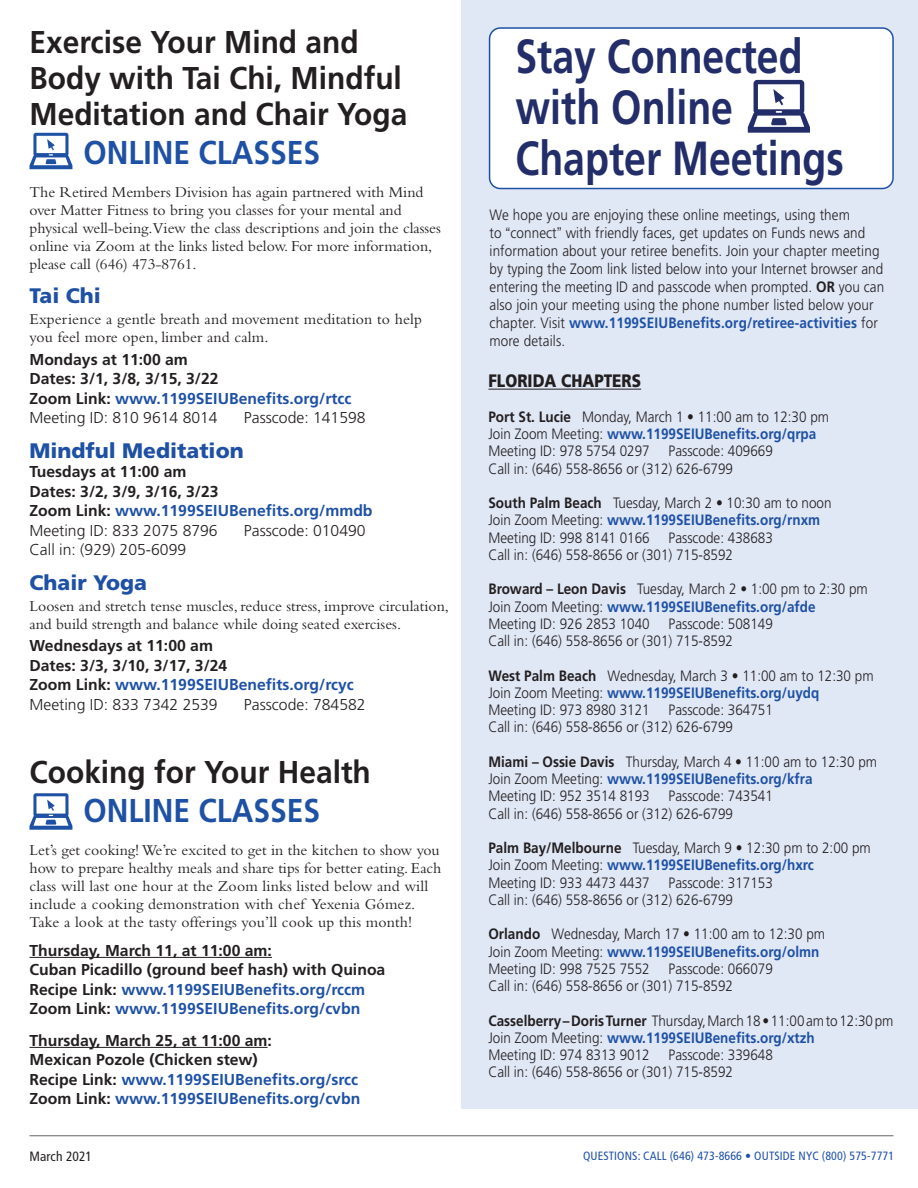
<style>
.page{position:relative;width:918px;height:1188px;background:#fff}
.page>*{position:absolute;margin:0;border:0;box-sizing:border-box;transform-origin:0 0}
.t1{font:700 47.85px/51px "Frutiger";color:#222d69;scale:.82 1}
.t2{font:700 33px "Frutiger";color:#1e51a4;scale:.91 1}
.t3{font:700 31.5px/36px "Frutiger";color:#231f20;scale:.95 1}
.t4{font:900 21px "Frutiger";color:#1e51a4}
.t5{font:900 18px "Frutiger";color:#231f20;scale:.85 1}
.t6{font:15.75px/18px "Bembo";color:#231f20}
.t7{font:700 15.75px/19.5px "Frutiger";color:#231f20}
.t8{font:300 15.75px "Frutiger";color:#231f20}
.t9{font:300 15px/17.2px "Frutiger";color:#231f20;scale:.9 1}
.t10{font:condensed 13.5px "Frutiger";letter-spacing:.01em;color:#231f20}
.t11{font:condensed 12px "Frutiger";letter-spacing:.01em;color:#1e51a4}
.s1{color:#1e51a4}
.s2{font-weight:300}
.s3{font-family:"Helvetica Neue LT Std"}
.s4{font-weight:700}
.s5{font-weight:700;color:#1e51a4}
</style>
<div class="page">
<div style="left:461px;top:0;width:457px;height:1108px;background:#e0e7f5"></div>
<hr style="left:29px;top:1136px;width:864px;height:1px;background:#636466">
<svg style="left:29px;top:793px;width:43px;height:37px"></svg>
<hr style="left:29px;top:957px;width:243px;height:1px;background:#231f20">
<hr style="left:29px;top:1047px;width:239px;height:1px;background:#231f20">
<svg style="left:29px;top:133px;width:43px;height:36px"></svg>
<div style="left:490px;top:28px;width:403px;height:161px;background:#fff;border-radius:11px"></div>
<div style="left:489px;top:27px;width:405px;height:162px;border:2px solid #1e51a4;border-radius:11px"></div>
<svg style="left:748px;top:80px;width:62px;height:53px"></svg>
<hr style="left:488px;top:389px;width:153px;height:1px;background:#231f20">
<p class="t3" style="left:29px;top:23px;width:399px">Exercise Your Mind and<br>Body with Tai Chi, Mindful<br>Meditation and Chair Yoga</p>
<p class="t2" style="left:83px;top:133px;width:262px">ONLINE CLASSES</p>
<p class="t6" style="left:29px;top:182px;width:413px">The Retired Members Division has again partnered with Mind over Matter Fitness to bring you classes for your mental and physical well-being.View the class descriptions and join the classes online via Zoom at the links listed below. For more information, please call (646) 473-8761.</p>
<p class="t4" style="left:29px;top:283px;width:73px">Tai Chi</p>
<p class="t6" style="left:29px;top:310px;width:394px">Experience a gentle breath and movement meditation to help you feel more open, limber and calm.</p>
<p class="t7" style="left:29px;top:349px;width:324px">Mondays at 11:00 am<br>Dates: 3/1, 3/8, 3/15, 3/22<br>Zoom Link: <span class="s1">www.1199SEIUBenefits.org/rtcc<br></span><span class="s2">Meeting ID: 810 9614 8014</span></p>
<p class="t8" style="left:244px;top:409px;width:123px">Passcode: 141598</p>
<p class="t4" style="left:29px;top:437px;width:216px">Mindful Meditation</p>
<p class="t7" style="left:29px;top:462px;width:345px">Tuesdays at 11:00 am<br>Dates: 3/2, 3/9, 3/16, 3/23<br>Zoom Link: <span class="s1">www.1199SEIUBenefits.org/mmdb<br></span><span class="s2">Meeting ID: 833 2075 8796</span></p>
<p class="t8" style="left:244px;top:521px;width:123px">Passcode: 010490</p>
<p class="t8" style="left:29px;top:541px;width:158px">Call in: (929) 205-6099</p>
<p class="t4" style="left:29px;top:569px;width:119px">Chair Yoga</p>
<p class="t6" style="left:29px;top:596px;width:421px">Loosen and stretch tense muscles, reduce stress, improve circulation, and build strength and balance while doing seated exercises.</p>
<p class="t7" style="left:29px;top:636px;width:326px">Wednesdays at 11:00 am<br>Dates: 3/3, 3/10, 3/17, 3/24<br>Zoom Link: <span class="s1">www.1199SEIUBenefits.org/rcyc<br></span><span class="s2">Meeting ID: 833 7342 2539</span></p>
<p class="t8" style="left:244px;top:695px;width:123px">Passcode: 784582</p>
<p class="t3" style="left:29px;top:754px;width:361px">Cooking for Your Health</p>
<p class="t2" style="left:83px;top:791px;width:262px">ONLINE CLASSES</p>
<p class="t6" style="left:29px;top:841px;width:414px">Let’s get cooking! We’re excited to get in the kitchen to show you how to prepare healthy meals and share tips for better eating. Each class will last one hour at the Zoom links listed below and will include a cooking demonstration with chef Yexenia Gómez.<br>Take a look at the tasty offerings you’ll cook up this month!</p>
<p class="t7" style="left:29px;top:940px;width:357px">Thursday, March 11, at 11:00 am:<br>Cuban Picadillo (ground beef hash) with Quinoa Recipe Link: <span class="s1">www.1199SEIUBenefits.org/rccm </span>Zoom Link: <span class="s1">www.1199SEIUBenefits.org/cvbn</span></p>
<p class="t7" style="left:29px;top:1030px;width:332px">Thursday, March 25, at 11:00 am:<br>Mexican Pozole (Chicken stew)<br>Recipe Link: <span class="s1">www.1199SEIUBenefits.org/srcc </span>Zoom Link: <span class="s1">www.1199SEIUBenefits.org/cvbn</span></p>
<p class="t1" style="left:515px;top:30px;width:402px">Stay Connected with Online<br>Chapter Meetings</p>
<p class="t9" style="left:490px;top:206px;width:440px;line-height:18px">We hope you are enjoying these online meetings, using them<br>to <span class="s3">“</span>connect<span class="s3">”</span> with friendly faces, get updates on Funds news and information about your retiree benefits. Join your chapter meeting by typing the Zoom link listed below into your Internet browser and entering the meeting ID and passcode when prompted. <span class="s4">OR</span> you can also join your meeting using the phone number listed below your chapter. Visit <span class="s5">www.1199SEIUBenefits.org/retiree-activities</span> for more details.</p>
<p class="t5" style="left:488px;top:370px;width:181px">FLORIDA CHAPTERS</p>
<p class="t9" style="left:488px;top:408px;width:380px"><span class="s4">Port St. Lucie</span> Monday, March 1 • 11:00 am to 12:30 pm<br>Join Zoom Meeting: <span class="s5">www.1199SEIUBenefits.org/qrpa<br></span>Meeting ID: 978 5754 0297</p>
<p class="t9" style="left:488px;top:442px;width:318px;text-indent:180px">Passcode: 409669<br>Call in: (646) 558-8656 or (312) 626-6799</p>
<p class="t9" style="left:488px;top:494px;width:383px"><span class="s4">South Palm Beach</span> Tuesday, March 2 • 10:30 am to noon<br>Join Zoom Meeting: <span class="s5">www.1199SEIUBenefits.org/rnxm<br></span>Meeting ID: 998 8141 0166</p>
<p class="t9" style="left:488px;top:529px;width:318px;text-indent:180px">Passcode: 438683<br>Call in: (646) 558-8656 or (301) 715-8592</p>
<p class="t9" style="left:488px;top:580px;width:423px"><span class="s4">Broward – Leon Davis</span> Tuesday, March 2 • 1:00 pm to 2:30 pm<br>Join Zoom Meeting: <span class="s5">www.1199SEIUBenefits.org/afde<br></span>Meeting ID: 926 2853 1040</p>
<p class="t9" style="left:488px;top:615px;width:318px;text-indent:180px">Passcode: 508149<br>Call in: (646) 558-8656 or (301) 715-8592</p>
<p class="t9" style="left:488px;top:667px;width:429px"><span class="s4">West Palm Beach</span> Wednesday, March 3 • 11:00 am to 12:30 pm<br>Join Zoom Meeting: <span class="s5">www.1199SEIUBenefits.org/uydq<br></span>Meeting ID: 973 8980 3121</p>
<p class="t9" style="left:488px;top:701px;width:318px;text-indent:180px">Passcode: 364751<br>Call in: (646) 558-8656 or (312) 626-6799</p>
<p class="t9" style="left:488px;top:753px;width:433px"><span class="s4">Miami – Ossie Davis</span> Thursday, March 4 • 11:00 am to 12:30 pm<br>Join Zoom Meeting: <span class="s5">www.1199SEIUBenefits.org/kfra<br></span>Meeting ID: 952 3514 8193</p>
<p class="t9" style="left:488px;top:787px;width:318px;text-indent:180px">Passcode: 743541<br>Call in: (646) 558-8656 or (312) 626-6799</p>
<p class="t9" style="left:488px;top:839px;width:426px"><span class="s4">Palm Bay/Melbourne</span> Tuesday, March 9 • 12:30 pm to 2:00 pm<br>Join Zoom Meeting: <span class="s5">www.1199SEIUBenefits.org/hxrc<br></span>Meeting ID: 933 4473 4437</p>
<p class="t9" style="left:488px;top:874px;width:318px;text-indent:180px">Passcode: 317153<br>Call in: (646) 558-8656 or (312) 626-6799</p>
<p class="t9" style="left:488px;top:925px;width:376px"><span class="s4">Orlando</span> Wednesday, March 17 • 11:00 am to 12:30 pm<br>Join Zoom Meeting: <span class="s5">www.1199SEIUBenefits.org/olmn<br></span>Meeting ID: 998 7525 7552</p>
<p class="t9" style="left:488px;top:960px;width:318px;text-indent:180px">Passcode: 066079<br>Call in: (646) 558-8656 or (301) 715-8592</p>
<p class="t9" style="left:488px;top:1012px;width:452px"><span class="s4">Casselberry – Doris Turner</span> Thursday, March 18 • 11:00 am to 12:30 pm<br>Join Zoom Meeting: <span class="s5">www.1199SEIUBenefits.org/xtzh<br></span>Meeting ID: 974 8313 9012</p>
<p class="t9" style="left:488px;top:1046px;width:318px;text-indent:180px">Passcode: 339648<br>Call in: (646) 558-8656 or (301) 715-8592</p>
<p class="t10" style="left:29px;top:1149px;width:64px">March 2021</p>
<p class="t11" style="left:583px;top:1149px;width:313px">QUESTIONS: CALL (646) 473-8666 • OUTSIDE NYC (800) 575-7771</p>
</div>
